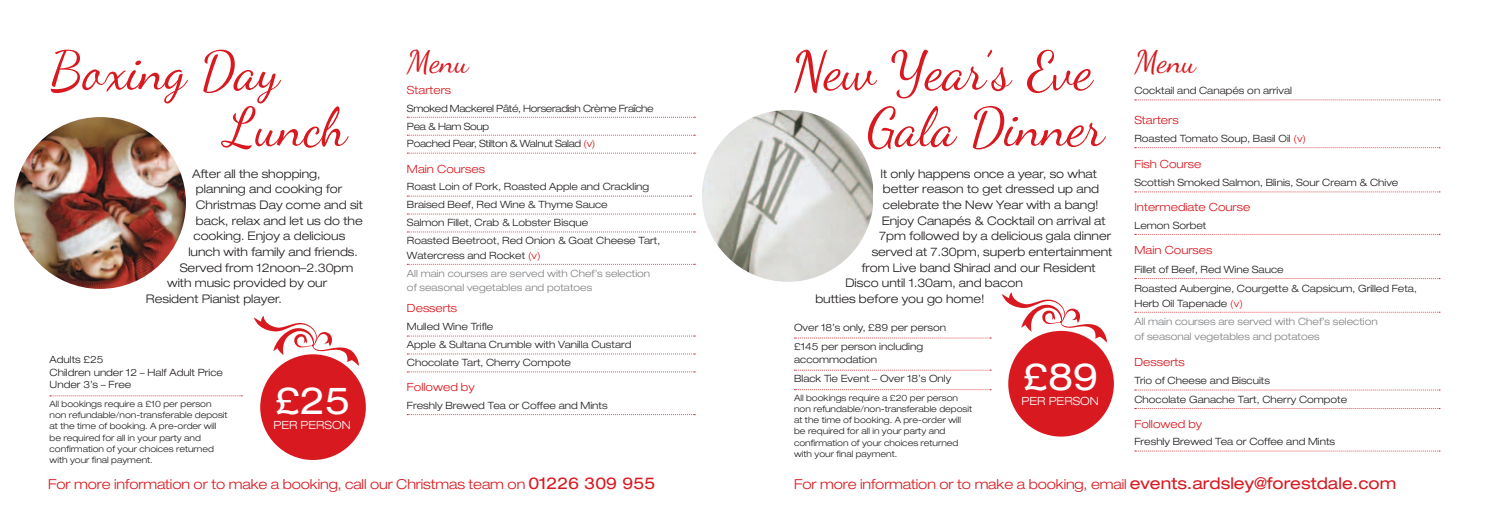
<style>
.page{position:relative;width:1489px;height:525px;background:#fff}
.page>*{position:absolute;margin:0;border:0;box-sizing:border-box;transform-origin:0 0}
.t1{font:53.75px/56.2px "Dancing Script OT";color:#d81920}
.t2{font:expanded 37.5px "Helvetica Neue";color:#fff}
.t3{font:31.25px "Dancing Script OT";color:#d81920}
.t4{font:300 expanded 13.75px "Helvetica Neue";letter-spacing:-.01em;color:#d81920}
.t5{font:300 expanded 11.88px "Helvetica Neue";color:#231f20}
.t6{font:300 expanded 11.25px "Helvetica Neue";color:#d81920}
.t7{font:300 expanded 11.25px "Helvetica Neue";color:#fff}
.t8{font:300 expanded 10px/17.9px "Helvetica Neue";color:#231f20}
.t9{font:300 expanded 10px/17.9px "Helvetica Neue";color:#808285}
.t10{font:300 expanded 10px/17.9px "Helvetica Neue";letter-spacing:-.03em;color:#231f20}
.t11{font:300 expanded 8.75px/11.2px "Helvetica Neue";color:#231f20}
.s1{color:#d81920}
.s2{color:#231f20}
.s3{font-weight:400;font-size:16.25px}
</style>
<div class="page">
<img style="left:14px;top:117px;width:172px;height:172px;border-radius:86px">
<svg style="left:254px;top:316px;width:105px;height:50px"></svg>
<div style="left:260px;top:354px;width:106px;height:105px;background:#d81920;border-radius:50%"></div>
<svg style="left:50px;top:395px;width:192px;height:1px"></svg>
<svg style="left:407px;top:117px;width:288px;height:1px"></svg>
<svg style="left:407px;top:135px;width:288px;height:1px"></svg>
<svg style="left:407px;top:153px;width:288px;height:1px"></svg>
<svg style="left:407px;top:196px;width:284px;height:1px"></svg>
<svg style="left:407px;top:213px;width:288px;height:1px"></svg>
<svg style="left:407px;top:231px;width:288px;height:1px"></svg>
<svg style="left:407px;top:264px;width:288px;height:1px"></svg>
<svg style="left:407px;top:335px;width:288px;height:1px"></svg>
<svg style="left:407px;top:353px;width:288px;height:1px"></svg>
<svg style="left:407px;top:371px;width:288px;height:1px"></svg>
<svg style="left:407px;top:414px;width:288px;height:1px"></svg>
<img style="left:702px;top:110px;width:171px;height:172px">
<svg style="left:794px;top:337px;width:197px;height:1px"></svg>
<svg style="left:794px;top:369px;width:197px;height:1px"></svg>
<svg style="left:794px;top:389px;width:197px;height:1px"></svg>
<svg style="left:1134px;top:100px;width:305px;height:1px"></svg>
<svg style="left:1134px;top:147px;width:305px;height:1px"></svg>
<svg style="left:1134px;top:191px;width:305px;height:1px"></svg>
<svg style="left:1134px;top:234px;width:305px;height:1px"></svg>
<svg style="left:1134px;top:278px;width:305px;height:1px"></svg>
<svg style="left:1134px;top:312px;width:305px;height:1px"></svg>
<svg style="left:1134px;top:389px;width:305px;height:1px"></svg>
<svg style="left:1134px;top:408px;width:305px;height:1px"></svg>
<svg style="left:1134px;top:450px;width:305px;height:1px"></svg>
<svg style="left:1002px;top:292px;width:104px;height:50px"></svg>
<div style="left:1008px;top:331px;width:105px;height:105px;background:#d81920;border-radius:50%"></div>
<h1 class="t1" style="left:221px;top:43px;width:128px;text-indent:-171px">Boxing Day<br>Lunch</h1>
<p class="t5" style="left:192px;top:166px;width:130px">After all the shopping,</p>
<p class="t5" style="left:196px;top:182px;width:148px">planning and cooking for</p>
<p class="t5" style="left:196px;top:198px;width:168px">Christmas Day come and sit</p>
<p class="t5" style="left:196px;top:213px;width:168px">back, relax and let us do the</p>
<p class="t5" style="left:193px;top:229px;width:153px">cooking. Enjoy a delicious</p>
<p class="t5" style="left:188px;top:244px;width:171px">lunch with family and friends.</p>
<p class="t5" style="left:180px;top:260px;width:175px">Served from 12noon–2.30pm</p>
<p class="t5" style="left:167px;top:276px;width:161px">with music provided by our</p>
<p class="t5" style="left:146px;top:291px;width:137px">Resident Pianist player.</p>
<p class="t8" style="left:50px;top:353px;width:175px;line-height:12.5px">Adults £25<br>Children under 12 – Half Adult Price<br>Under 3’s – Free</p>
<p class="t11" style="left:50px;top:398px;width:179px">All bookings require a £10 per person non refundable/non-transferable deposit at the time of booking. A pre-order will be required for all in your party and confirmation of your choices returned with your final payment.</p>
<h2 class="t2" style="left:275px;top:377px;width:77px">£25</h2>
<p class="t7" style="left:273px;top:418px;width:79px">PER PERSON</p>
<h3 class="t3" style="left:407px;top:43px;width:64px">Menu</h3>
<p class="t6" style="left:407px;top:83px;width:46px">Starters</p>
<p class="t10" style="left:407px;top:99px;width:248px">Smoked Mackerel Pâté, Horseradish Crème Fraîche<br>Pea &amp; Ham Soup<br>Poached Pear, Stilton &amp; Walnut Salad <span class="s1">(v)</span></p>
<p class="t6" style="left:407px;top:162px;width:79px">Main Courses</p>
<p class="t8" style="left:407px;top:178px;width:255px">Roast Loin of Pork, Roasted Apple and Crackling Braised Beef, Red Wine &amp; Thyme Sauce<br>Salmon Fillet, Crab &amp; Lobster Bisque<br>Roasted Beetroot, Red Onion &amp; Goat Cheese Tart,</p>
<p class="t9" style="left:407px;top:246px;width:245px"><span class="s2">Watercress and Rocket</span> <span class="s1">(v)<br></span>All main courses are served with Chef’s selection</p>
<p class="t9" style="left:407px;top:278px;width:187px">of seasonal vegetables and potatoes</p>
<p class="t6" style="left:407px;top:301px;width:52px">Desserts</p>
<p class="t8" style="left:407px;top:317px;width:226px">Mulled Wine Trifle<br>Apple &amp; Sultana Crumble with Vanilla Custard<br>Chocolate Tart, Cherry Compote</p>
<p class="t6" style="left:407px;top:380px;width:69px">Followed by</p>
<p class="t8" style="left:407px;top:396px;width:202px">Freshly Brewed Tea or Coffee and Mints</p>
<h1 class="t1" style="left:794px;top:43px;width:312px;text-align:right">New Year’s Eve<br>Gala Dinner</h1>
<p class="t5" style="left:880px;top:166px;width:218px">It only happens once a year, so what</p>
<p class="t5" style="left:882px;top:182px;width:218px">better reason to get dressed up and</p>
<p class="t5" style="left:882px;top:198px;width:217px">celebrate the New Year with a bang!</p>
<p class="t5" style="left:881px;top:213px;width:225px">Enjoy Canapés &amp; Cocktail on arrival at</p>
<p class="t5" style="left:879px;top:229px;width:233px">7pm followed by a delicious gala dinner</p>
<p class="t5" style="left:871px;top:244px;width:242px">served at 7.30pm, superb entertainment</p>
<p class="t5" style="left:861px;top:260px;width:236px">from Live band Shirad and our Resident</p>
<p class="t5" style="left:845px;top:276px;width:179px">Disco until 1.30am, and bacon</p>
<p class="t5" style="left:815px;top:291px;width:171px">butties before you go home!</p>
<p class="t8" style="left:794px;top:317px;width:153px;line-height:19.6px">Over 18’s only, £89 per person £145 per person including</p>
<p class="t8" style="left:794px;top:349px;width:159px;line-height:19.6px">accommodation<br>Black Tie Event – Over 18’s Only</p>
<p class="t11" style="left:794px;top:391px;width:179px">All bookings require a £20 per person non refundable/non-transferable deposit at the time of booking. A pre-order will be required for all in your party and confirmation of your choices returned with your final payment.</p>
<h2 class="t2" style="left:1023px;top:354px;width:77px">£89</h2>
<p class="t7" style="left:1021px;top:394px;width:79px">PER PERSON</p>
<h3 class="t3" style="left:1134px;top:43px;width:64px">Menu</h3>
<p class="t8" style="left:1134px;top:82px;width:159px">Cocktail and Canapés on arrival</p>
<p class="t6" style="left:1134px;top:113px;width:46px">Starters</p>
<p class="t8" style="left:1134px;top:129px;width:173px">Roasted Tomato Soup, Basil Oil <span class="s1">(v)</span></p>
<p class="t6" style="left:1134px;top:157px;width:68px">Fish Course</p>
<p class="t8" style="left:1134px;top:173px;width:265px">Scottish Smoked Salmon, Blinis, Sour Cream &amp; Chive</p>
<p class="t6" style="left:1134px;top:200px;width:117px">Intermediate Course</p>
<p class="t8" style="left:1134px;top:216px;width:73px">Lemon Sorbet</p>
<p class="t6" style="left:1134px;top:243px;width:79px">Main Courses</p>
<p class="t8" style="left:1134px;top:260px;width:284px;line-height:18.5px">Fillet of Beef, Red Wine Sauce<br>Roasted Aubergine, Courgette &amp; Capsicum, Grilled Feta,</p>
<p class="t9" style="left:1134px;top:293px;width:245px;line-height:18.5px"><span class="s2">Herb Oil Tapenade</span> <span class="s1">(v)<br></span>All main courses are served with Chef’s selection</p>
<p class="t9" style="left:1134px;top:327px;width:187px">of seasonal vegetables and potatoes</p>
<p class="t6" style="left:1134px;top:355px;width:52px">Desserts</p>
<p class="t8" style="left:1134px;top:371px;width:214px;line-height:18.5px">Trio of Cheese and Biscuits<br>Chocolate Ganache Tart, Cherry Compote</p>
<p class="t6" style="left:1134px;top:417px;width:69px">Followed by</p>
<p class="t8" style="left:1134px;top:432px;width:202px">Freshly Brewed Tea or Coffee and Mints</p>
<h3 class="t4" style="left:48px;top:476px;width:608px">For more information or to make a booking, call our Christmas team on <span class="s3">01226 309 955</span></h3>
<h3 class="t4" style="left:794px;top:475px;width:603px">For more information or to make a booking, email <span class="s3">events.ardsley@forestdale.com</span></h3>
</div>
